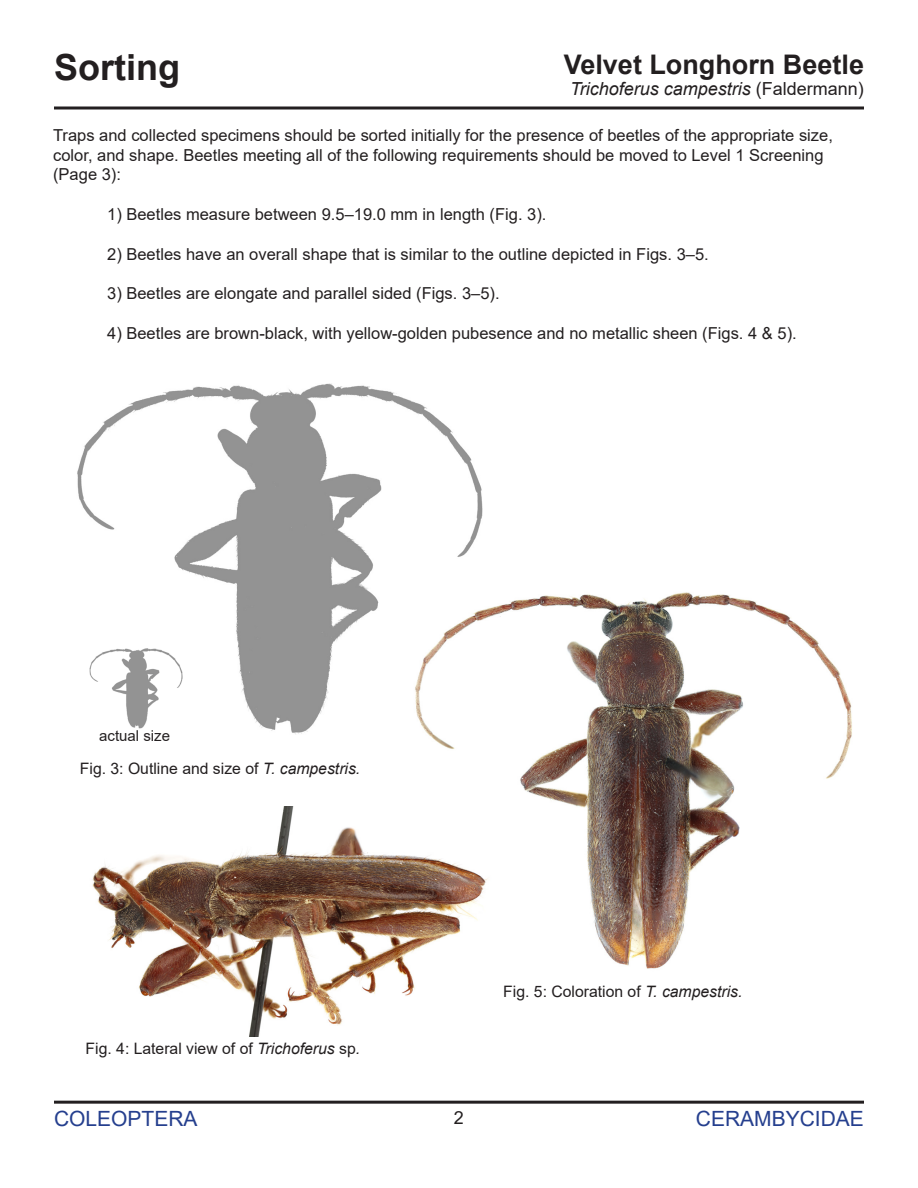
<style>
.page{position:relative;width:918px;height:1188px;background:#fff}
.page>*{position:absolute;margin:0;border:0;box-sizing:border-box;transform-origin:0 0}
.t1{font:700 36px "Arial";color:#231f20}
.t2{font:700 27px "Arial";color:#231f20}
.t3{font:21px "Arial";color:#253f8e}
.t4{font:italic 18px "Arial";color:#231f20}
.t5{font:18px "Arial";color:#231f20}
.t6{font:16.5px/19.8px "Arial";color:#231f20}
.t7{font:15.75px "Arial";color:#231f20}
.t8{font:15px "Arial";color:#231f20}
.s1{font-style:normal}
.s2{font-style:italic}
</style>
<div class="page">
<svg style="left:54px;top:106px;width:810px;height:4px;background:#595657"></svg>
<hr style="left:54px;top:1101px;width:810px;height:3px;background:#231f20">
<img style="left:77px;top:383px;width:406px;height:351px">
<img style="left:85px;top:648px;width:100px;height:80px">
<img style="left:390px;top:560px;width:462px;height:409px">
<img style="left:92px;top:806px;width:411px;height:230px">
<p class="t1" style="left:54px;top:42px;width:127px">Sorting</p>
<h2 class="t2" style="left:564px;top:45px;width:302px">Velvet Longhorn Beetle</h2>
<p class="t4" style="left:570px;top:77px;width:295px">Trichoferus campestris <span class="s1">(Faldermann)</span></p>
<p class="t6" style="left:53px;top:125px;width:781px">Traps and collected specimens should be sorted initially for the presence of beetles of the appropriate size, color, and shape. Beetles meeting all of the following requirements should be moved to Level 1 Screening (Page 3):</p>
<p class="t6" style="left:107px;top:204px;width:441px">1) Beetles measure between 9.5–19.0 mm in length (Fig. 3).</p>
<p class="t6" style="left:107px;top:244px;width:603px">2) Beetles have an overall shape that is similar to the outline depicted in Figs. 3–5.</p>
<p class="t6" style="left:107px;top:283px;width:394px">3) Beetles are elongate and parallel sided (Figs. 3–5).</p>
<p class="t6" style="left:107px;top:323px;width:691px">4) Beetles are brown-black, with yellow-golden pubesence and no metallic sheen (Figs. 4 &amp; 5).</p>
<p class="t8" style="left:99px;top:726px;width:72px">actual size</p>
<p class="t7" style="left:80px;top:757px;width:282px">Fig. 3: Outline and size of <span class="s2">T. campestris.</span></p>
<p class="t7" style="left:86px;top:1037px;width:276px">Fig. 4: Lateral view of of <span class="s2">Trichoferus</span> sp<span class="s2">.</span></p>
<p class="t7" style="left:503px;top:981px;width:241px">Fig. 5: Coloration of <span class="s2">T. campestris.</span></p>
<p class="t3" style="left:54px;top:1104px;width:145px">COLEOPTERA</p>
<p class="t5" style="left:454px;top:1106px;width:12px">2</p>
<p class="t3" style="left:696px;top:1104px;width:170px">CERAMBYCIDAE</p>
</div>
